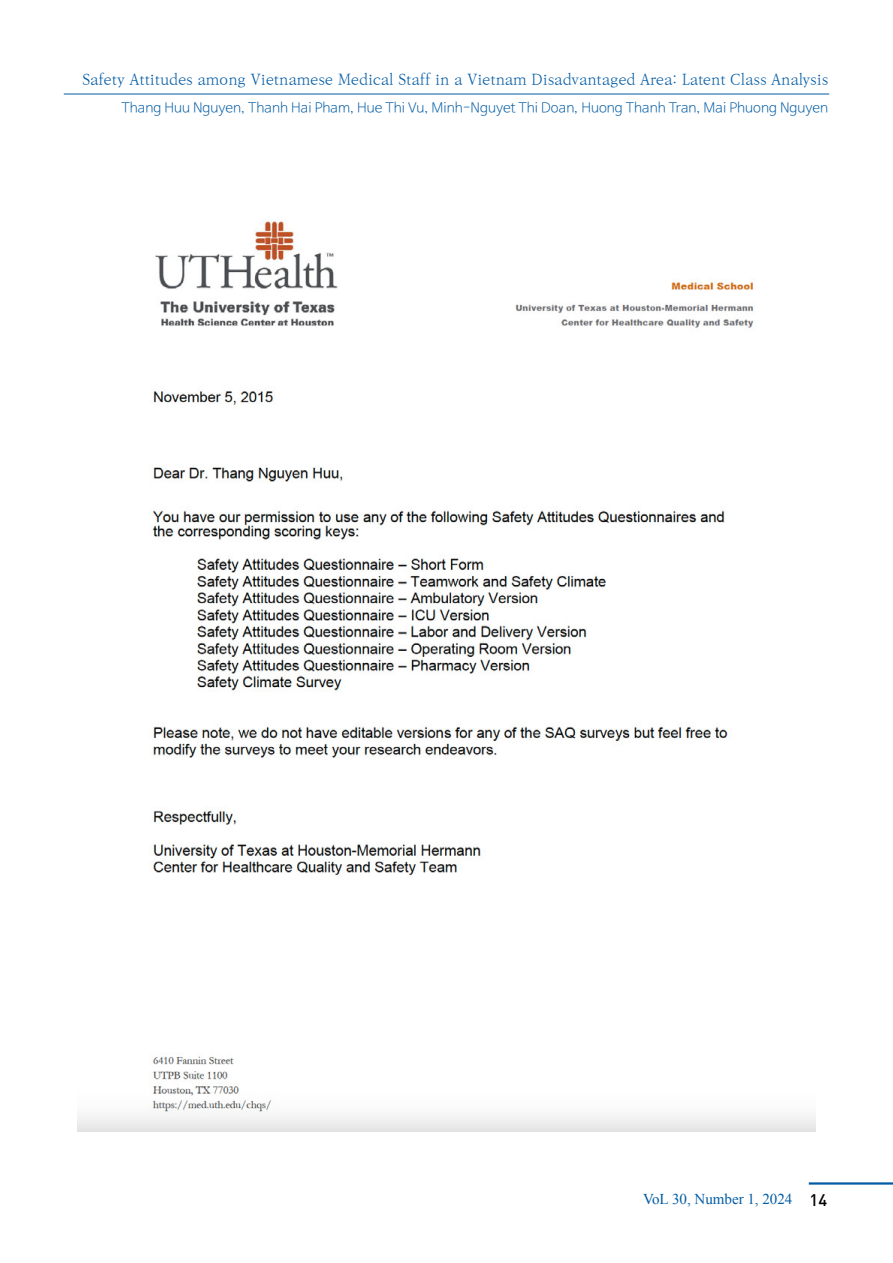
<style>
.page{position:relative;width:893px;height:1263px;background:#fff}
.page>*{position:absolute;margin:0;border:0;box-sizing:border-box;transform-origin:0 0}
.t1{font:15px "Ko Pub Batang PL";color:#005ba4}
.t2{font:15px "Times New Roman";color:#005ba4}
.t3{font:13.5px "Nanum Barun Gothic OTF Light";color:#005ba4}
.s1{font-family:"Dinmed";font-size:16.5px;color:#000}
</style>
<div class="page">
<hr style="left:809px;top:1182px;width:84px;height:2px;background:#005ba4">
<hr style="left:64px;top:94px;width:765px;height:1px;background:#005ba4">
<img style="left:78px;top:221px;width:737px;height:910px">
<p class="t1" style="left:82px;top:72px;width:748px">Safety Attitudes among Vietnamese Medical Staff in a Vietnam Disadvantaged Area: Latent Class Analysis</p>
<p class="t3" style="left:121px;top:101px;width:708px">Thang Huu Nguyen, Thanh Hai Pham, Hue Thi Vu, Minh-Nguyet Thi Doan, Huong Thanh Tran, Mai Phuong Nguyen</p>
<p class="t2" style="left:643px;top:1189px;width:185px">VoL 30, Number 1, 2024 <span class="s1">14</span></p>
</div>
